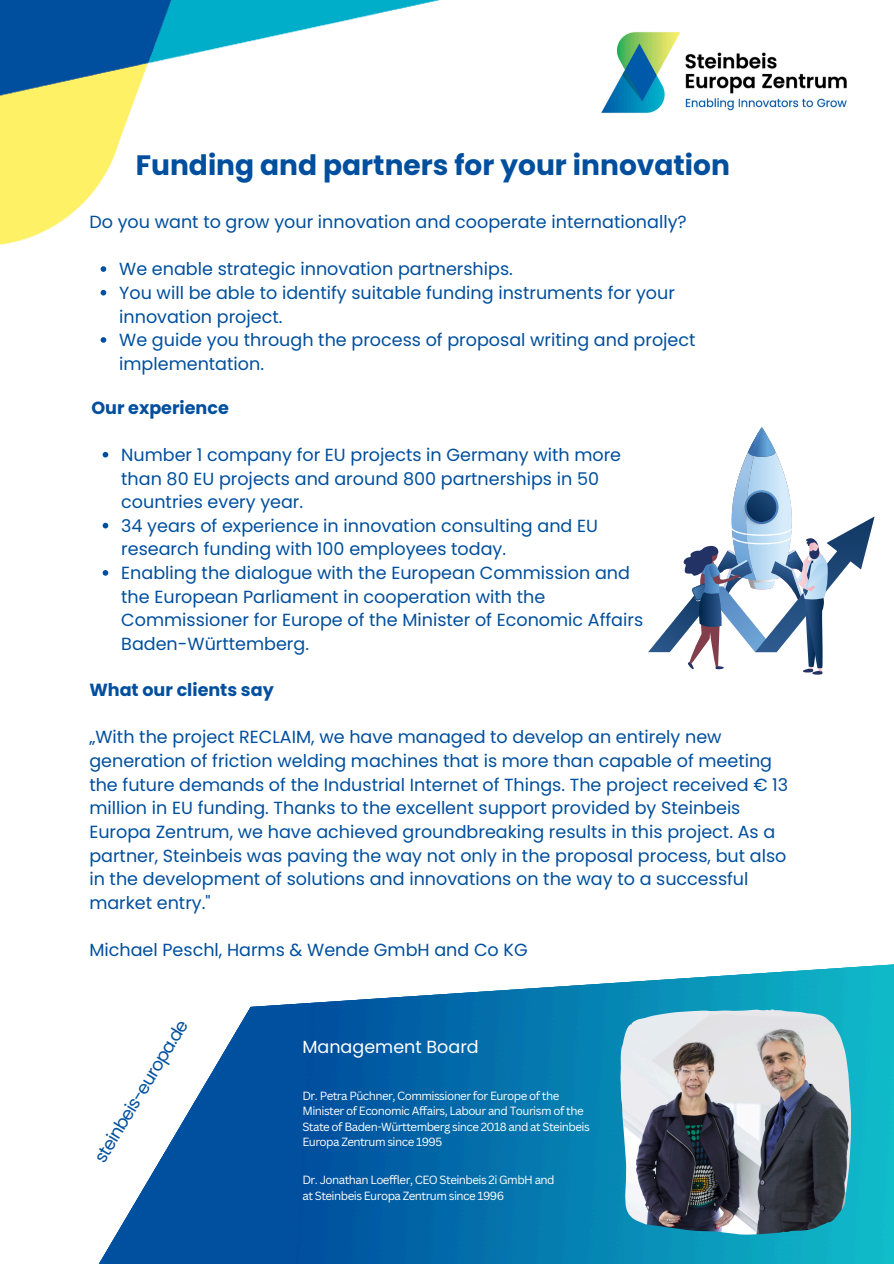
<style>
.page{position:relative;width:894px;height:1264px;background:#fff}
.page>*{position:absolute;margin:0;border:0;box-sizing:border-box;transform-origin:0 0}
.t1{font:700 28.05px "Poppins";color:#004f9e}
.t2{font:17.55px/23.7px "Poppins";color:#004f9e}
.t3{font:700 17.55px "Poppins";color:#004f9e}
.t4{font:17.55px "Poppins";color:#0051a0}
.t5{font:17.55px "Poppins";color:#fff}
.t6{font:11.55px/15.5px "Canva Sans";letter-spacing:-.045em;color:#fff}
</style>
<div class="page">
<svg style="left:0;top:0;width:440px;height:245px"></svg>
<img style="left:317px;top:1026px;width:576px;height:237px">
<svg style="left:317px;top:964px;width:576px;height:62px"></svg>
<svg style="left:101px;top:266px;width:5px;height:6px"></svg>
<svg style="left:101px;top:290px;width:5px;height:5px"></svg>
<svg style="left:101px;top:337px;width:5px;height:6px"></svg>
<svg style="left:648px;top:427px;width:226px;height:248px"></svg>
<svg style="left:99px;top:1002px;width:218px;height:261px;fill:#0050a0"></svg>
<img style="left:620px;top:1009px;width:230px;height:225px">
<img style="left:601px;top:32px;width:246px;height:81px">
<svg style="left:103px;top:452px;width:5px;height:5px"></svg>
<svg style="left:103px;top:523px;width:5px;height:5px"></svg>
<svg style="left:103px;top:570px;width:5px;height:5px"></svg>
<p class="t1" style="left:136px;top:146px;width:595px">Funding and partners for your innovation</p>
<p class="t2" style="left:89px;top:210px;width:598px">Do you want to grow your innovation and cooperate internationally?</p>
<p class="t2" style="left:119px;top:257px;width:395px">We enable strategic innovation partnerships.</p>
<p class="t2" style="left:119px;top:281px;width:557px">You will be able to identify suitable funding instruments for your innovation project.</p>
<h1 class="t2" style="left:119px;top:328px;width:577px">We guide you through the process of proposal writing and project implementation.</h1>
<p class="t3" style="left:91px;top:395px;width:139px">Our experience</p>
<p class="t2" style="left:121px;top:443px;width:501px">Number 1 company for EU projects in Germany with more than 80 EU projects and around 800 partnerships in 50 countries every year.</p>
<p class="t2" style="left:121px;top:514px;width:478px">34 years of experience in innovation consulting and EU research funding with 100 employees today.</p>
<h2 class="t2" style="left:121px;top:561px;width:523px">Enabling the dialogue with the European Commission and the European Parliament in cooperation with the Commissioner for Europe of the Minister of Economic Affairs Baden-Württemberg.</h2>
<p class="t3" style="left:89px;top:677px;width:186px">What our clients say</p>
<p class="t2" style="left:89px;top:725px;width:700px">„With the project RECLAIM, we have managed to develop an entirely new generation of friction welding machines that is more than capable of meeting the future demands of the Industrial Internet of Things. The project received € 13 million in EU funding. Thanks to the excellent support provided by Steinbeis Europa Zentrum, we have achieved groundbreaking results in this project. As a partner, Steinbeis was paving the way not only in the proposal process, but also in the development of solutions and innovations on the way to a successful market entry."</p>
<h2 class="t2" style="left:89px;top:938px;width:439px">Michael Peschl, Harms &amp; Wende GmbH and Co KG</h2>
<p class="t4" style="left:89px;top:1154px;width:165px;rotate:-59deg">steinbeis-europa.de</p>
<h3 class="t5" style="left:302px;top:1034px;width:178px">Management Board</h3>
<h3 class="t6" style="left:302px;top:1087px;width:289px">Dr. Petra Püchner, Commissioner for Europe of the Minister of Economic Affairs, Labour and Tourism of the State of Baden-Württemberg since 2018 and at Steinbeis Europa Zentrum since 1995</h3>
<h3 class="t6" style="left:302px;top:1172px;width:254px">Dr. Jonathan Loeffler, CEO Steinbeis 2i GmbH and at Steinbeis Europa Zentrum since 1996</h3>
</div>
